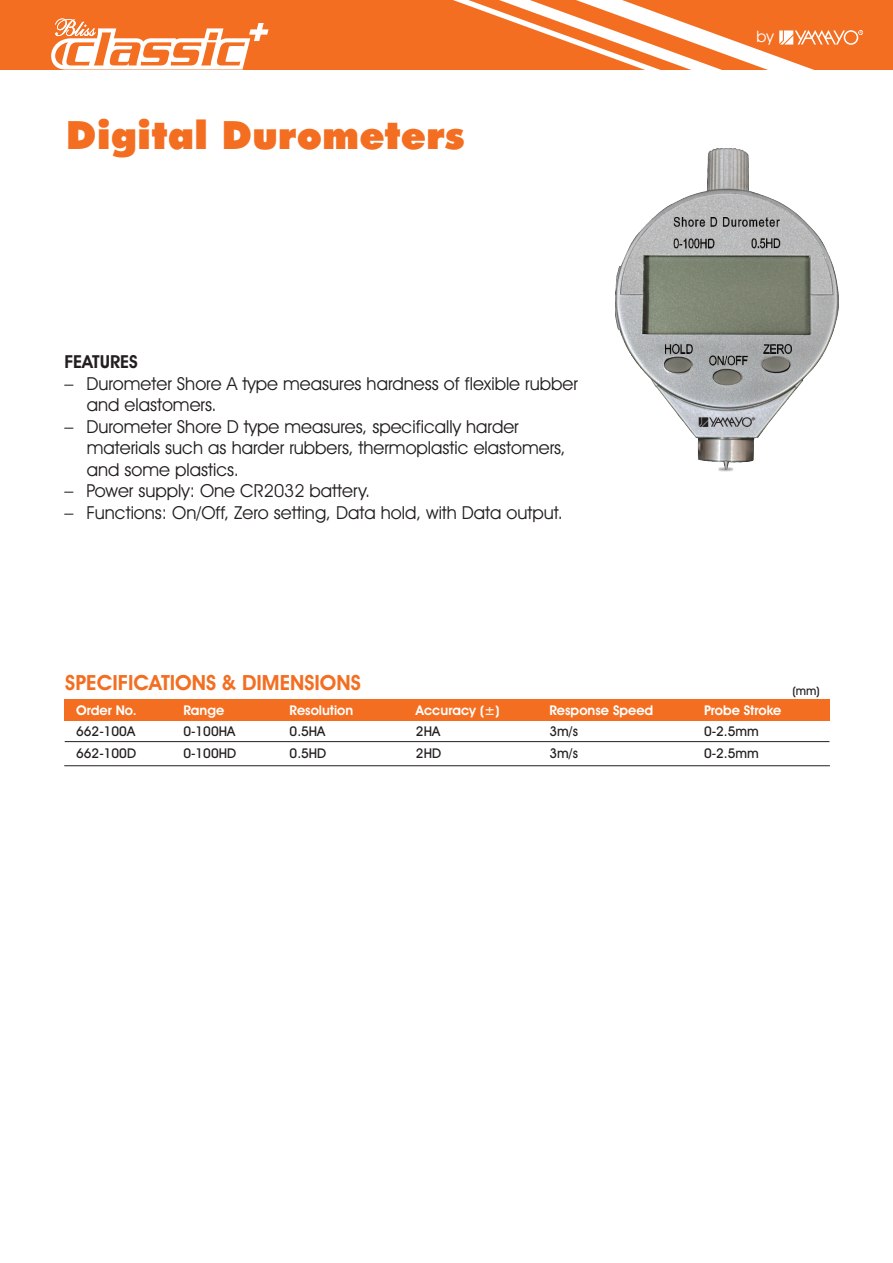
<style>
.page{position:relative;width:893px;height:1263px;background:#fff}
.page>*{position:absolute;margin:0;border:0;box-sizing:border-box;transform-origin:0 0}
.t1{font:900 39px "Futura BT";color:#f36e21}
.t2{font:600 21px "Avant Garde IT Cby BT";color:#f36e21}
.t3{font:18px/21.6px "Avant Garde IT Cby BT";color:#231f20}
.t4{font:600 18px "Avant Garde IT Cby BT";color:#231f20}
.t5{font:15.75px "Avant Garde IT Cby BT";color:#fff}
.t6{font:500 13.5px "Avant Garde IT Cby BT";color:#231f20}
.t7{font:600 13.5px "Avant Garde IT Cby BT";color:#fff}
.t8{font:500 12px "Avant Garde IT Cby BT";color:#231f20}
</style>
<div class="page">
<div style="left:0;top:0;width:893px;height:69px;background:#f36e21"></div>
<svg style="left:453px;top:0;width:411px;height:69px"></svg>
<svg style="left:51px;top:18px;width:217px;height:52px"></svg>
<div style="left:64px;top:699px;width:766px;height:21px;background:#f36e21"></div>
<hr style="left:64px;top:765px;width:766px;height:1px;background:#231f20">
<img style="left:718px;top:470px;width:15px;height:2px">
<img style="left:615px;top:149px;width:223px;height:321px">
<img style="left:666px;top:217px;width:125px;height:245px">
<hr style="left:65px;top:741px;width:764px;height:1px;background:#231f20">
<h1 class="t1" style="left:66px;top:119px;width:400px">Digital Durometers</h1>
<p class="t5" style="left:756px;top:30px;width:19px">by</p>
<p class="t4" style="left:64px;top:354px;width:75px">FEATURES</p>
<p class="t3" style="left:87px;top:374px;width:493px;text-indent:-22px">– Durometer Shore A type measures hardness of flexible rubber and elastomers.</p>
<p class="t3" style="left:87px;top:417px;width:480px;text-indent:-22px">– Durometer Shore D type measures, specifically harder materials such as harder rubbers, thermoplastic elastomers, and some plastics.</p>
<p class="t3" style="left:64px;top:482px;width:307px">– Power supply: One CR2032 battery.</p>
<p class="t3" style="left:64px;top:503px;width:500px">– Functions: On/Off, Zero setting, Data hold, with Data output.</p>
<p class="t2" style="left:65px;top:673px;width:297px">SPECIFICATIONS &amp; DIMENSIONS</p>
<p class="t7" style="left:76px;top:705px;width:62px">Order No.</p>
<p class="t7" style="left:183px;top:705px;width:42px">Range</p>
<p class="t7" style="left:290px;top:705px;width:65px">Resolution</p>
<p class="t7" style="left:416px;top:705px;width:85px">Accuracy (±)</p>
<p class="t7" style="left:549px;top:705px;width:105px">Response Speed</p>
<p class="t7" style="left:704px;top:705px;width:79px">Probe Stroke</p>
<p class="t6" style="left:76px;top:726px;width:60px">662-100A</p>
<p class="t6" style="left:183px;top:726px;width:53px">0-100HA</p>
<p class="t6" style="left:416px;top:726px;width:26px">2HA</p>
<p class="t6" style="left:76px;top:747px;width:61px">662-100D</p>
<p class="t6" style="left:183px;top:747px;width:54px">0-100HD</p>
<p class="t6" style="left:290px;top:747px;width:38px">0.5HD</p>
<p class="t6" style="left:416px;top:747px;width:27px">2HD</p>
<p class="t6" style="left:549px;top:747px;width:30px">3m/s</p>
<p class="t6" style="left:704px;top:747px;width:56px">0-2.5mm</p>
<p class="t6" style="left:290px;top:726px;width:37px">0.5HA</p>
<p class="t6" style="left:549px;top:726px;width:30px">3m/s</p>
<p class="t6" style="left:704px;top:726px;width:56px">0-2.5mm</p>
<p class="t8" style="left:792px;top:685px;width:29px">(mm)</p>
</div>
